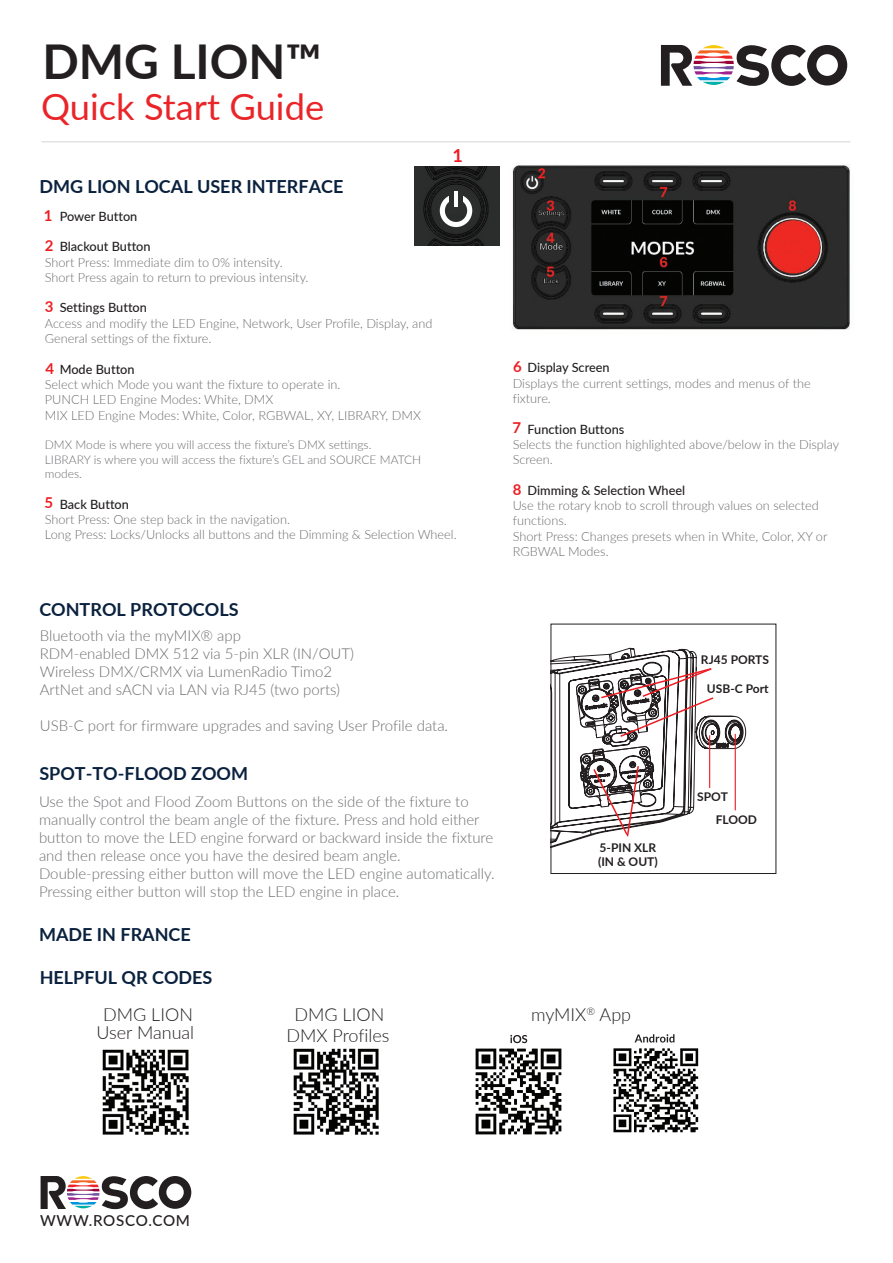
<style>
.page{position:relative;width:893px;height:1263px;background:#fff}
.page>*{position:absolute;margin:0;border:0;box-sizing:border-box;transform-origin:0 0}
.t1{font:700 48px "Lato";color:#231f20}
.t2{font:36.3px "Lato";color:#e92529}
.t3{font:700 18px "Lato";color:#0a213e}
.t4{font:300 18px/21.6px "Lato";color:#231f20;text-align:center}
.t5{font:700 18px "Lato";color:#ee1d23}
.t6{font:500 15.15px "Lato";letter-spacing:.05em;color:#231f20}
.t7{font:300 15px/18px "Lato";color:#6c6d70}
.t8{font:700 15px "Lato";color:#ee1d23}
.t9{font:300 12.75px/15.3px "Lato";color:#6c6d70}
.t10{font:500 12.75px "Lato";color:#231f20}
.t11{font:300 12px/14.4px "Lato";color:#6c6d70}
.t12{font:700 12px/23.1px "Lato";color:#231f20}
</style>
<div class="page">
<hr style="left:41px;top:141px;width:809px;height:1px;background:#e2e4e2">
<svg style="left:661px;top:45px;width:186px;height:41px"></svg>
<img style="left:415px;top:166px;width:84px;height:79px">
<div style="left:437px;top:199px;width:40px;height:16px;background:#2c2d2d"></div>
<svg style="left:440px;top:194px;width:32px;height:33px"></svg>
<div style="left:449px;top:192px;width:14px;height:11px;background:#2c2d2d"></div>
<hr style="left:454px;top:191px;width:4px;height:16px;background:#fff">
<svg style="left:41px;top:1176px;width:151px;height:33px"></svg>
<svg style="left:553px;top:647px;width:193px;height:164px"></svg>
<div style="left:551px;top:624px;width:225px;height:250px;border:1px solid #231f20"></div>
<hr style="left:735px;top:734px;width:1px;height:76px;background:#ee1d23">
<img style="left:475px;top:1040px;width:87px;height:95px">
<img style="left:613px;top:1036px;width:86px;height:97px">
<svg style="left:551px;top:667px;width:164px;height:191px"></svg>
<svg style="left:635px;top:1034px;width:39px;height:8px"></svg>
<svg style="left:510px;top:1035px;width:17px;height:8px"></svg>
<img style="left:512px;top:165px;width:338px;height:165px">
<svg style="left:538px;top:168px;width:7px;height:10px"></svg>
<img style="left:102px;top:1049px;width:87px;height:86px">
<img style="left:293px;top:1048px;width:86px;height:87px">
<h1 class="t1" style="left:42px;top:26px;width:281px">DMG LION™</h1>
<h2 class="t2" style="left:41px;top:81px;width:284px">Quick Start Guide</h2>
<h3 class="t3" style="left:40px;top:173px;width:305px">DMG LION LOCAL USER INTERFACE</h3>
<h3 class="t5" style="left:452px;top:143px;width:12px">1</h3>
<p class="t8" style="left:44px;top:204px;width:10px">1</p>
<p class="t10" style="left:60px;top:207px;width:79px">Power Button</p>
<p class="t10" style="left:60px;top:237px;width:92px">Blackout Button</p>
<p class="t9" style="left:45px;top:254px;width:265px">Short Press: Immediate dim to 0% intensity.<br>Short Press again to return to previous intensity.</p>
<p class="t10" style="left:60px;top:299px;width:89px">Settings Button</p>
<p class="t9" style="left:45px;top:315px;width:389px">Access and modify the LED Engine, Network, User Profile, Display, and<br>General settings of the fixture.</p>
<p class="t10" style="left:60px;top:360px;width:76px">Mode Button</p>
<p class="t9" style="left:45px;top:376px;width:378px">Select which Mode you want the fixture to operate in.<br>PUNCH LED Engine Modes: White, DMX<br>MIX LED Engine Modes: White, Color, RGBWAL, XY, LIBRARY, DMX</p>
<p class="t11" style="left:45px;top:437px;width:378px">DMX Mode is where you will access the fixture’s DMX settings.<br>LIBRARY is where you will access the fixture’s GEL and SOURCE MATCH modes.</p>
<p class="t10" style="left:60px;top:495px;width:71px">Back Button</p>
<p class="t9" style="left:45px;top:511px;width:413px">Short Press: One step back in the navigation.<br>Long Press: Locks/Unlocks all buttons and the Dimming &amp; Selection Wheel.</p>
<p class="t8" style="left:45px;top:234px;width:10px">2</p>
<p class="t8" style="left:45px;top:296px;width:10px">3</p>
<p class="t8" style="left:45px;top:357px;width:10px">4</p>
<p class="t8" style="left:44px;top:491px;width:10px">5</p>
<h3 class="t3" style="left:39px;top:596px;width:201px">CONTROL PROTOCOLS</h3>
<p class="t7" style="left:40px;top:626px;width:316px">Bluetooth via the myMIX® app<br>RDM-enabled DMX 512 via 5-pin XLR (IN/OUT)<br>Wireless DMX/CRMX via LumenRadio Timo2<br>ArtNet and sACN via LAN via RJ45 (two ports)</p>
<p class="t7" style="left:40px;top:716px;width:410px">USB-C port for firmware upgrades and saving User Profile data.</p>
<h3 class="t3" style="left:39px;top:760px;width:210px">SPOT-TO-FLOOD ZOOM</h3>
<p class="t7" style="left:39px;top:792px;width:457px">Use the Spot and Flood Zoom Buttons on the side of the fixture to manually control the beam angle of the fixture. Press and hold either button to move the LED engine forward or backward inside the fixture and then release once you have the desired beam angle.<br>Double-pressing either button will move the LED engine automatically.<br>Pressing either button will stop the LED engine in place.</p>
<h3 class="t3" style="left:39px;top:921px;width:153px">MADE IN FRANCE</h3>
<h3 class="t3" style="left:40px;top:964px;width:174px">HELPFUL QR CODES</h3>
<h3 class="t4" style="left:97px;top:1005px;width:99px;line-height:18px">DMG LION<br>User Manual</h3>
<h3 class="t4" style="left:286px;top:1003px;width:105px">DMG LION<br>DMX Profiles</h3>
<p class="t8" style="left:513px;top:355px;width:10px">6</p>
<p class="t10" style="left:527px;top:358px;width:84px">Display Screen</p>
<p class="t9" style="left:513px;top:375px;width:300px">Displays the current settings, modes and menus of the fixture.</p>
<p class="t10" style="left:527px;top:420px;width:98px">Function Buttons</p>
<p class="t9" style="left:513px;top:436px;width:328px">Selects the function highlighted above/below in the Display<br>Screen.</p>
<p class="t10" style="left:527px;top:481px;width:159px">Dimming &amp; Selection Wheel</p>
<p class="t9" style="left:513px;top:497px;width:316px">Use the rotary knob to scroll through values on selected functions.<br>Short Press: Changes presets when in White, Color, XY or RGBWAL Modes.</p>
<p class="t8" style="left:513px;top:417px;width:10px">7</p>
<p class="t8" style="left:513px;top:478px;width:10px">8</p>
<p class="t12" style="left:701px;top:648px;width:70px">RJ45 PORTS</p>
<p class="t12" style="left:707px;top:677px;width:63px">USB-C Port</p>
<p class="t12" style="left:598px;top:840px;width:61px;line-height:14.4px">5-PIN XLR (IN &amp; OUT)</p>
<p class="t12" style="left:716px;top:784px;width:43px;text-indent:-19px">SPOT<br>FLOOD</p>
<h3 class="t4" style="left:531px;top:1003px;width:102px">myMIX<sup>®</sup> App</h3>
<p class="t6" style="left:40px;top:1210px;width:152px">WWW.ROSCO.COM</p>
</div>
